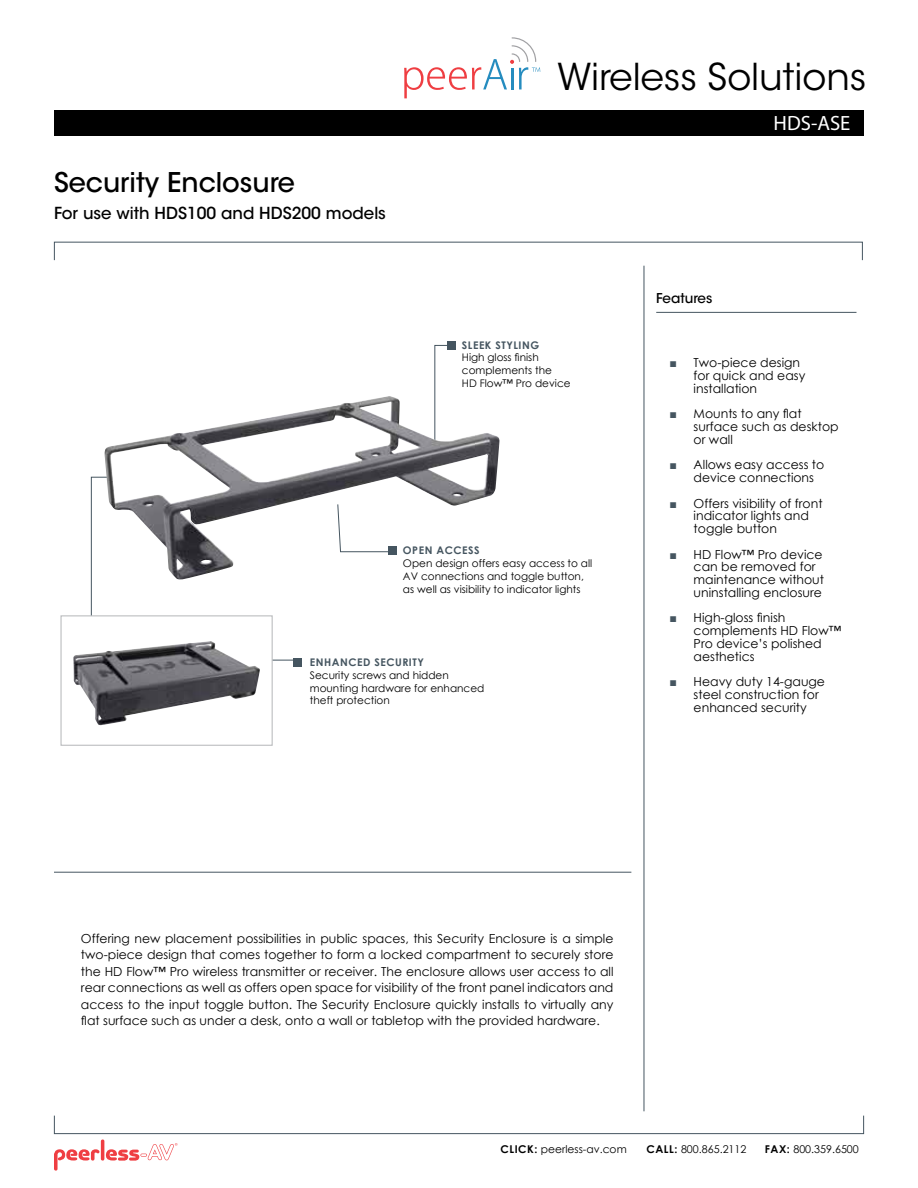
<style>
.page{position:relative;width:918px;height:1188px;background:#fff}
.page>*{position:absolute;margin:0;border:0;box-sizing:border-box;transform-origin:0 0}
.t1{font:36.9px "ITC Avant Garde Std";color:#000}
.t2{font:500 27px "ITC Avant Garde Std";color:#000}
.t3{font:20.7px "Myriad Pro";color:#fff}
.t4{font:500 16.5px "ITC Avant Garde Std";color:#000}
.t5{font:500 13.5px "ITC Avant Garde Std";color:#000}
.t6{font:12.45px/12.8px "Century Gothic";color:#000}
.t7{font:10.8px "Century Gothic";color:#000}
.t8{font:10.5px/12.8px "Century Gothic";color:#000}
.t9{font:700 10.5px "Century Gothic";letter-spacing:.05em;color:#455560}
.s1{color:#455560}
.s2{font-weight:700}
</style>
<div class="page">
<div style="left:54px;top:110px;width:810px;height:26px;background:#000"></div>
<hr style="left:644px;top:266px;width:1px;height:845px;background:#455560">
<div style="left:54px;top:1115px;width:810px;height:19px;border:1px solid #455560"></div>
<hr style="left:54px;top:872px;width:577px;height:1px;background:#455560">
<div style="left:294px;top:658px;width:8px;height:9px;background:#455560"></div>
<svg style="left:434px;top:345px;width:20px;height:51px"></svg>
<div style="left:447px;top:341px;width:9px;height:8px;background:#455560"></div>
<hr style="left:656px;top:312px;width:200px;height:1px;background:#455560">
<svg style="left:91px;top:476px;width:203px;height:185px"></svg>
<svg style="left:404px;top:37px;width:136px;height:61px"></svg>
<svg style="left:54px;top:1149px;width:46px;height:22px"></svg>
<hr style="left:101px;top:1140px;width:3px;height:21px;background:#ef3e42;border-radius:2px">
<svg style="left:106px;top:1143px;width:71px;height:18px"></svg>
<img style="left:105px;top:396px;width:395px;height:183px">
<div style="left:60px;top:615px;width:213px;height:131px;background:#fff;border:1px solid #bcbec0"></div>
<img style="left:73px;top:641px;width:187px;height:84px">
<h1 class="t1" style="left:558px;top:54px;width:310px">Wireless Solutions</h1>
<h2 class="t2" style="left:54px;top:166px;width:243px">Security Enclosure</h2>
<h3 class="t4" style="left:54px;top:203px;width:334px">For use with HDS100 and HDS200 models</h3>
<p class="t9" style="left:462px;top:337px;width:79px">SLEEK STYLING</p>
<p class="t8" style="left:462px;top:351px;width:110px">High gloss finish complements the<br>HD Flow™ Pro device</p>
<p class="t9" style="left:403px;top:543px;width:78px">OPEN ACCESS</p>
<p class="t8" style="left:403px;top:557px;width:191px">Open design offers easy access to all<br>AV connections and toggle button, as well as visibility to indicator lights</p>
<p class="t9" style="left:310px;top:654px;width:116px">ENHANCED SECURITY</p>
<p class="t8" style="left:310px;top:669px;width:176px">Security screws and hidden mounting hardware for enhanced theft protection</p>
<h3 class="t3" style="left:774px;top:110px;width:78px">HDS-ASE</h3>
<p class="t5" style="left:656px;top:290px;width:58px">Features</p>
<p class="t6" style="left:694px;top:356px;width:113px;text-indent:-24px"><span class="s1">■</span> Two-piece design for quick and easy installation</p>
<p class="t6" style="left:694px;top:407px;width:147px;text-indent:-24px"><span class="s1">■</span> Mounts to any flat surface such as desktop or wall</p>
<p class="t6" style="left:694px;top:458px;width:132px;text-indent:-24px"><span class="s1">■</span> Allows easy access to device connections</p>
<p class="t6" style="left:694px;top:497px;width:130px;text-indent:-24px"><span class="s1">■</span> Offers visibility of front indicator lights and toggle button</p>
<p class="t6" style="left:694px;top:548px;width:132px;text-indent:-24px"><span class="s1">■</span> HD Flow™ Pro device can be removed for maintenance without uninstalling enclosure</p>
<p class="t6" style="left:694px;top:611px;width:149px;text-indent:-24px"><span class="s1">■</span> High-gloss finish complements HD Flow™<br>Pro device’s polished aesthetics</p>
<p class="t6" style="left:694px;top:675px;width:133px;text-indent:-24px"><span class="s1">■</span> Heavy duty 14-gauge steel construction for enhanced security</p>
<p class="t6" style="left:81px;top:930px;width:534px;line-height:16.5px;text-align:justify">Offering new placement possibilities in public spaces, this Security Enclosure is a simple two-piece design that comes together to form a locked compartment to securely store the HD Flow™ Pro wireless transmitter or receiver. The enclosure allows user access to all rear connections as well as offers open space for visibility of the front panel indicators and access to the input toggle button. The Security Enclosure quickly installs to virtually any flat surface such as under a desk, onto a wall or tabletop with the provided hardware.</p>
<p class="t7" style="left:500px;top:1142px;width:128px"><span class="s2">CLICK:</span> peerless-av.com</p>
<p class="t7" style="left:647px;top:1142px;width:101px"><span class="s2">CALL:</span> 800.865.2112</p>
<p class="t7" style="left:765px;top:1142px;width:96px"><span class="s2">FAX:</span> 800.359.6500</p>
</div>
